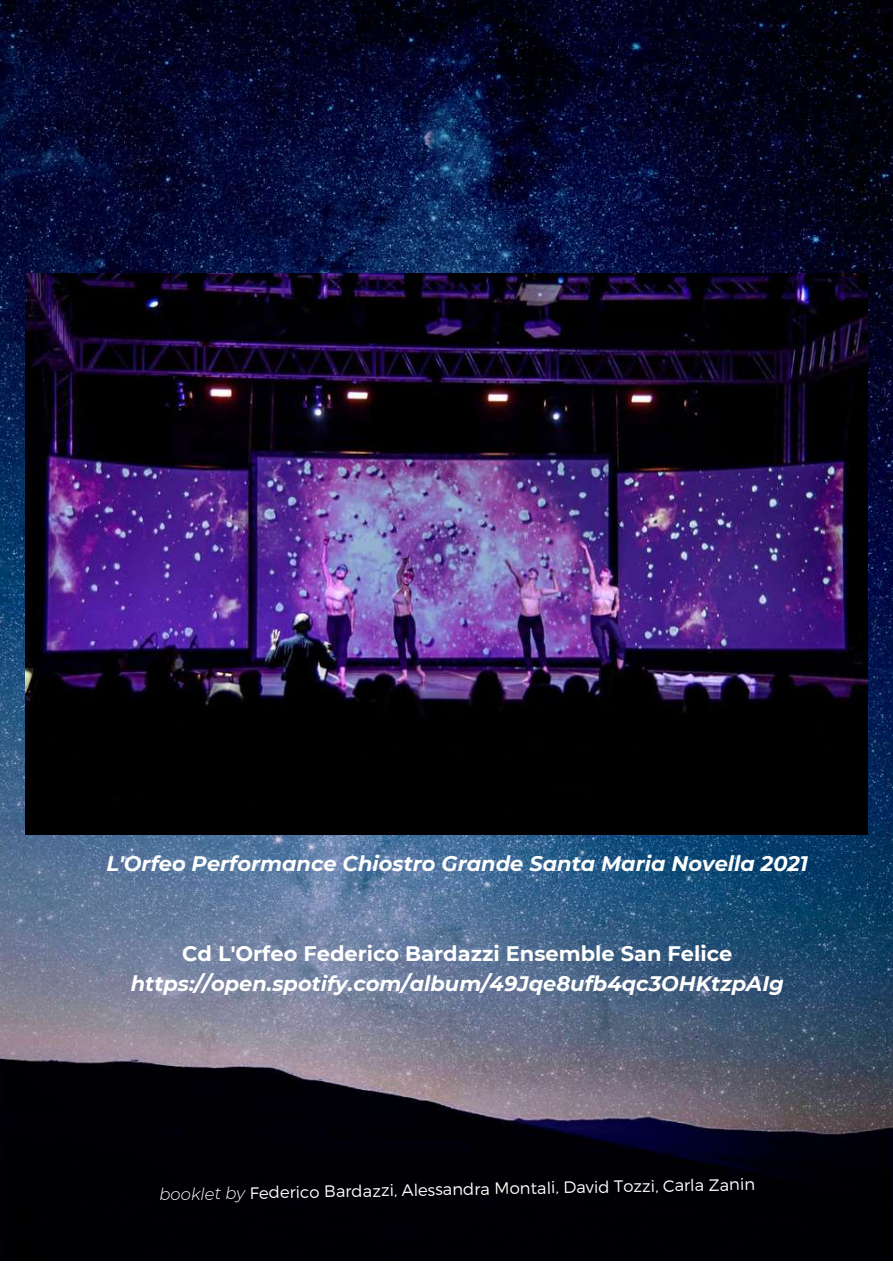
<style>
.page{position:relative;width:893px;height:1264px;background:#fff}
.page>*{position:absolute;margin:0;border:0;box-sizing:border-box;transform-origin:0 0}
.t1{font:italic 700 21px "Montserrat";color:#fff}
.t2{font:700 21px "Montserrat";color:#fff}
.t3{font:300 16.5px "Montserrat";color:#fff}
.s1{font-style:italic}
</style>
<div class="page">
<img style="left:0;top:0;width:892px;height:1260px">
<img style="left:25px;top:273px;width:842px;height:561px">
<p class="t1" style="left:106px;top:850px;width:703px">L'Orfeo Performance Chiostro Grande Santa Maria Novella 2021</p>
<p class="t2" style="left:182px;top:940px;width:551px">Cd L'Orfeo Federico Bardazzi Ensemble San Felice</p>
<p class="t1" style="left:131px;top:970px;width:654px">https://open.spotify.com/album/49Jqe8ufb4qc3OHKtzpAIg</p>
<p class="t3" style="left:159px;top:1183px;width:597px;rotate:-1deg"><span class="s1">booklet by</span> Federico Bardazzi, Alessandra Montali, David Tozzi, Carla Zanin</p>
</div>
